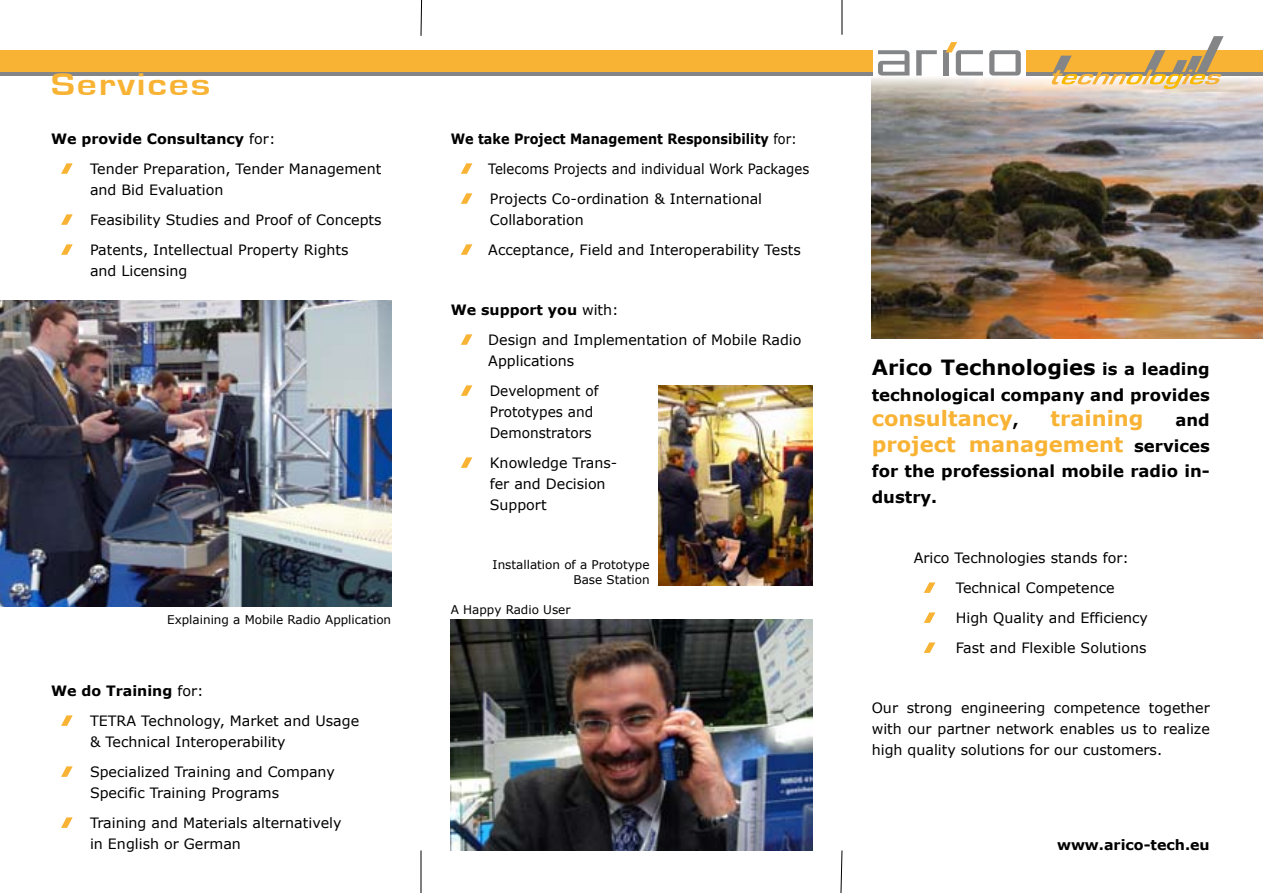
<style>
.page{position:relative;width:1263px;height:893px;background:#fff}
.page>*{position:absolute;margin:0;border:0;box-sizing:border-box;transform-origin:0 0}
.t1{font:700 32.4px "Eurostile";letter-spacing:.05em;color:#f8b334;scale:1.22 1}
.t2{font:700 21px "Verdana";color:#f8b334}
.t3{font:700 21px "Verdana";color:#000}
.t4{font:700 21px "Verdana";color:#f9b334}
.t5{font:700 16.5px/25.5px "Verdana";color:#000}
.t6{font:14.25px/30px "Verdana";color:#000}
.t7{font:14.25px/30px "Verdana";color:#000;scale:.9 1}
.t8{font:14.25px/21px "Verdana";color:#000;scale:.96 1}
.t9{font:700 14.25px "Verdana";color:#000}
.t10{font:12px/14.4px "Verdana";color:#000;text-align:right}
.s1{font-weight:700}
.s2{font-size:16.5px}
.s3{font-size:16.5px;color:#000}
</style>
<div class="page">
<img style="left:872px;top:77px;width:391px;height:261px">
<div style="left:0;top:50px;width:1263px;height:22px;background:#f8b334"></div>
<hr style="left:0;top:72px;width:1263px;height:4px;background:#848587">
<div style="left:873px;top:43px;width:153px;height:33px;background:#fff"></div>
<svg style="left:878px;top:50px;width:31px;height:26px"></svg>
<div style="left:943px;top:50px;width:6px;height:25px;background:#848587"></div>
<svg style="left:989px;top:50px;width:32px;height:26px"></svg>
<svg style="left:916px;top:50px;width:21px;height:26px"></svg>
<svg style="left:946px;top:42px;width:37px;height:34px"></svg>
<svg style="left:1051px;top:36px;width:172px;height:53px"></svg>
<svg style="left:924px;top:582px;width:11px;height:11px"></svg>
<svg style="left:924px;top:612px;width:11px;height:11px"></svg>
<svg style="left:924px;top:642px;width:11px;height:11px"></svg>
<svg style="left:61px;top:163px;width:12px;height:11px"></svg>
<svg style="left:61px;top:214px;width:12px;height:11px"></svg>
<svg style="left:61px;top:244px;width:12px;height:11px"></svg>
<svg style="left:61px;top:715px;width:12px;height:11px"></svg>
<svg style="left:61px;top:766px;width:12px;height:11px"></svg>
<svg style="left:61px;top:817px;width:12px;height:11px"></svg>
<svg style="left:461px;top:163px;width:11px;height:11px"></svg>
<svg style="left:461px;top:193px;width:11px;height:11px"></svg>
<svg style="left:461px;top:244px;width:11px;height:11px"></svg>
<svg style="left:461px;top:334px;width:11px;height:11px"></svg>
<svg style="left:461px;top:385px;width:11px;height:11px"></svg>
<svg style="left:461px;top:457px;width:11px;height:11px"></svg>
<img style="left:0;top:301px;width:391px;height:306px">
<img style="left:451px;top:620px;width:361px;height:230px">
<img style="left:658px;top:386px;width:154px;height:199px">
<svg style="left:420px;top:0;width:2px;height:36px"></svg>
<hr style="left:842px;top:0;width:1px;height:35px;background:#000">
<hr style="left:421px;top:850px;width:1px;height:43px;background:#000">
<svg style="left:840px;top:850px;width:3px;height:43px"></svg>
<h1 class="t1" style="left:51px;top:66px;width:132px">Services</h1>
<p class="t6" style="left:90px;top:123px;width:293px;text-indent:-39px"><span class="s1">We provide Consultancy</span> for:<br>Tender Preparation, Tender Management</p>
<p class="t6" style="left:90px;top:174px;width:293px">and Bid Evaluation<br>Feasibility Studies and Proof of Concepts<br>Patents, Intellectual Property Rights</p>
<p class="t6" style="left:90px;top:255px;width:99px">and Licensing</p>
<p class="t10" style="left:167px;top:612px;width:226px">Explaining a Mobile Radio Application</p>
<p class="t6" style="left:90px;top:675px;width:271px;text-indent:-39px"><span class="s1">We do Training</span> for:<br>TETRA Technology, Market and Usage</p>
<p class="t6" style="left:90px;top:726px;width:246px">&amp; Technical Interoperability<br>Specialized Training and Company</p>
<p class="t6" style="left:90px;top:777px;width:253px">Specific Training Programs<br>Training and Materials alternatively</p>
<p class="t6" style="left:90px;top:828px;width:152px">in English or German</p>
<p class="t7" style="left:488px;top:123px;width:358px;text-indent:-38px"><span class="s1">We take Project Management Responsibility</span> for:<br>Telecoms Projects and individual Work Packages<br>Projects Co-ordination &amp; International</p>
<p class="t6" style="left:488px;top:204px;width:314px">Collaboration<br>Acceptance, Field and Interoperability Tests</p>
<p class="t6" style="left:488px;top:294px;width:315px;text-indent:-38px"><span class="s1">We support you</span> with:<br>Design and Implementation of Mobile Radio</p>
<p class="t6" style="left:488px;top:345px;width:112px">Applications<br>Development of</p>
<p class="t8" style="left:490px;top:401px;width:109px">Prototypes and<br>Demonstrators</p>
<p class="t6" style="left:490px;top:452px;width:129px;line-height:21px">Knowledge Trans&shy;fer and Decision<br>Support</p>
<p class="t10" style="left:493px;top:557px;width:158px">Installation of a Prototype<br>Base Station</p>
<p class="t10" style="left:451px;top:602px;width:121px">A Happy Radio User</p>
<h2 class="t3" style="left:872px;top:354px;width:340px">Arico Technologies <span class="s2">is a leading</span></h2>
<p class="t5" style="left:872px;top:382px;width:340px">technological company and provides</p>
<h2 class="t4" style="left:872px;top:405px;width:148px">consultancy<span class="s3">,</span></h2>
<h2 class="t2" style="left:1050px;top:405px;width:94px">training</h2>
<p class="t5" style="left:1175px;top:407px;width:36px">and</p>
<h2 class="t2" style="left:872px;top:431px;width:340px">project management <span class="s3">services</span></h2>
<p class="t5" style="left:872px;top:458px;width:340px">for the professional mobile radio in&shy;dustry.</p>
<p class="t6" style="left:956px;top:542px;width:194px;text-indent:-42px">Arico Technologies stands for:<br>Technical Competence<br>High Quality and Efficiency<br>Fast and Flexible Solutions</p>
<p class="t6" style="left:872px;top:697px;width:340px;line-height:21px;text-align:justify">Our strong engineering competence together with our partner network enables us to realize high quality solutions for our customers.</p>
<p class="t9" style="left:1057px;top:835px;width:154px">www.arico-tech.eu</p>
</div>
